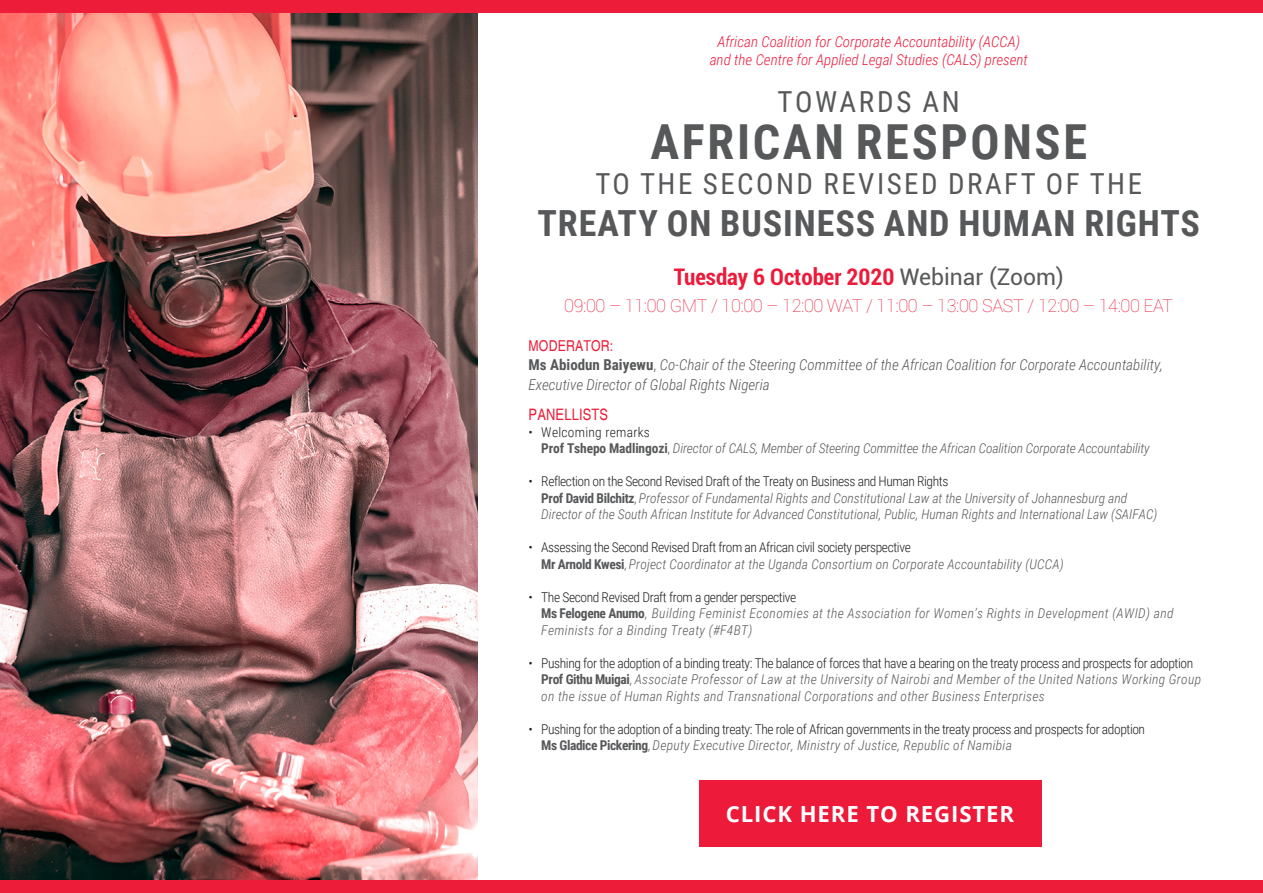
<style>
.page{position:relative;width:1263px;height:893px;background:#fff}
.page>*{position:absolute;margin:0;border:0;box-sizing:border-box;transform-origin:0 0}
.t1{font:700 48.3px "Roboto Condensed";letter-spacing:.055em;color:#57585a}
.t2{font:700 36px "Roboto Condensed";letter-spacing:.025em;color:#57585a}
.t3{font:28.95px "Roboto Condensed";letter-spacing:.085em;color:#57585a}
.t4{font:700 condensed 22.95px "Roboto";color:#ed1a3a}
.t5{font:700 22.2px "Open Sans";letter-spacing:.04em;color:#fff}
.t6{font:100 18px "Roboto";letter-spacing:-.02em;color:#ed1d39}
.t7{font:condensed 15.75px "Helvetica";letter-spacing:.01em;color:#ed1d39}
.t8{font:italic 300 15px "Roboto Condensed";color:#57585a}
.t9{font:italic 300 15px/18px "Roboto Condensed";color:#ed1a3a;text-align:center}
.t10{font:condensed 15px "Helvetica";letter-spacing:.01em;color:#ed1d39}
.t11{font:italic 300 13.5px/16.5px "Roboto Condensed";letter-spacing:.01em;color:#57585a}
.t12{font:300 13.5px "Roboto Condensed";letter-spacing:-.03em;color:#231f20}
.t13{font:italic 300 13.5px "Roboto Condensed";letter-spacing:-.01em;color:#57585a}
.t14{font:300 13.5px "Roboto Condensed";letter-spacing:.02em;color:#231f20}
.s1{font-weight:400;font-stretch:normal;color:#57585a}
.s2{font-weight:700;font-style:normal}
.s3{font-style:normal}
</style>
<div class="page">
<img style="left:0;top:13px;width:477px;height:867px">
<div style="left:0;top:0;width:1263px;height:13px;background:#ed1d39"></div>
<div style="left:0;top:880px;width:1263px;height:13px;background:#ed1d39"></div>
<div style="left:699px;top:781px;width:342px;height:66px;background:#ed1a3a"></div>
<p class="t9" style="left:710px;top:32px;width:320px">African Coalition for Corporate Accountability (ACCA) and the Centre for Applied Legal Studies (CALS) present</p>
<p class="t3" style="left:778px;top:82px;width:184px">TOWARDS AN</p>
<p class="t1" style="left:650px;top:108px;width:438px">AFRICAN RESPONSE</p>
<p class="t3" style="left:595px;top:164px;width:548px">TO THE SECOND REVISED DRAFT OF THE</p>
<p class="t2" style="left:537px;top:198px;width:664px">TREATY ON BUSINESS AND HUMAN RIGHTS</p>
<p class="t4" style="left:674px;top:260px;width:391px">Tuesday 6 October 2020 <span class="s1">Webinar (Zoom)</span></p>
<p class="t6" style="left:564px;top:293px;width:610px">09:00 – 11:00 GMT / 10:00 – 12:00 WAT / 11:00 – 13:00 SAST / 12:00 – 14:00 EAT</p>
<p class="t10" style="left:528px;top:337px;width:86px">MODERATOR:</p>
<p class="t8" style="left:528px;top:354px;width:636px"><span class="s2">Ms Abiodun Baiyewu</span><span class="s3">,</span> Co-Chair of the Steering Committee of the African Coalition for Corporate Accountability,</p>
<p class="t8" style="left:528px;top:374px;width:243px">Executive Director of Global Rights Nigeria</p>
<p class="t7" style="left:528px;top:406px;width:81px">PANELLISTS</p>
<p class="t14" style="left:528px;top:423px;width:123px">• Welcoming remarks</p>
<p class="t13" style="left:541px;top:439px;width:610px"><span class="s2">Prof Tshepo Madlingozi</span><span class="s3">,</span> Director of CALS, Member of Steering Committee the African Coalition Corporate Accountability</p>
<p class="t12" style="left:528px;top:472px;width:421px">• Reflection on the Second Revised Draft of the Treaty on Business and Human Rights</p>
<p class="t11" style="left:541px;top:489px;width:587px"><span class="s2">Prof David Bilchitz</span><span class="s3">,</span> Professor of Fundamental Rights and Constitutional Law at the University of Johannesburg and</p>
<p class="t11" style="left:541px;top:506px;width:618px">Director of the South African Institute for Advanced Constitutional, Public, Human Rights and International Law (SAIFAC)</p>
<p class="t12" style="left:528px;top:538px;width:384px">• Assessing the Second Revised Draft from an African civil society perspective</p>
<p class="t11" style="left:541px;top:555px;width:524px"><span class="s2">Mr Arnold Kwesi</span><span class="s3">,</span> Project Coordinator at the Uganda Consortium on Corporate Accountability (UCCA)</p>
<p class="t12" style="left:528px;top:588px;width:269px">• The Second Revised Draft from a gender perspective</p>
<p class="t11" style="left:541px;top:605px;width:634px"><span class="s2">Ms Felogene Anumo</span><span class="s3">,</span> Building Feminist Economies at the Association for Women’s Rights in Development (AWID) and<br>Feminists for a Binding Treaty (#F4BT)</p>
<p class="t12" style="left:528px;top:654px;width:666px">• Pushing for the adoption of a binding treaty: The balance of forces that have a bearing on the treaty process and prospects for adoption</p>
<p class="t11" style="left:541px;top:671px;width:661px"><span class="s2">Prof Githu Muigai</span><span class="s3">,</span> Associate Professor of Law at the University of Nairobi and Member of the United Nations Working Group on the issue of Human Rights and Transnational Corporations and other Business Enterprises</p>
<p class="t12" style="left:528px;top:720px;width:618px">• Pushing for the adoption of a binding treaty: The role of African governments in the treaty process and prospects for adoption</p>
<p class="t11" style="left:541px;top:737px;width:472px"><span class="s2">Ms Gladice Pickering</span><span class="s3">,</span> Deputy Executive Director, Ministry of Justice, Republic of Namibia</p>
<p class="t5" style="left:726px;top:799px;width:290px">CLICK HERE TO REGISTER</p>
</div>
